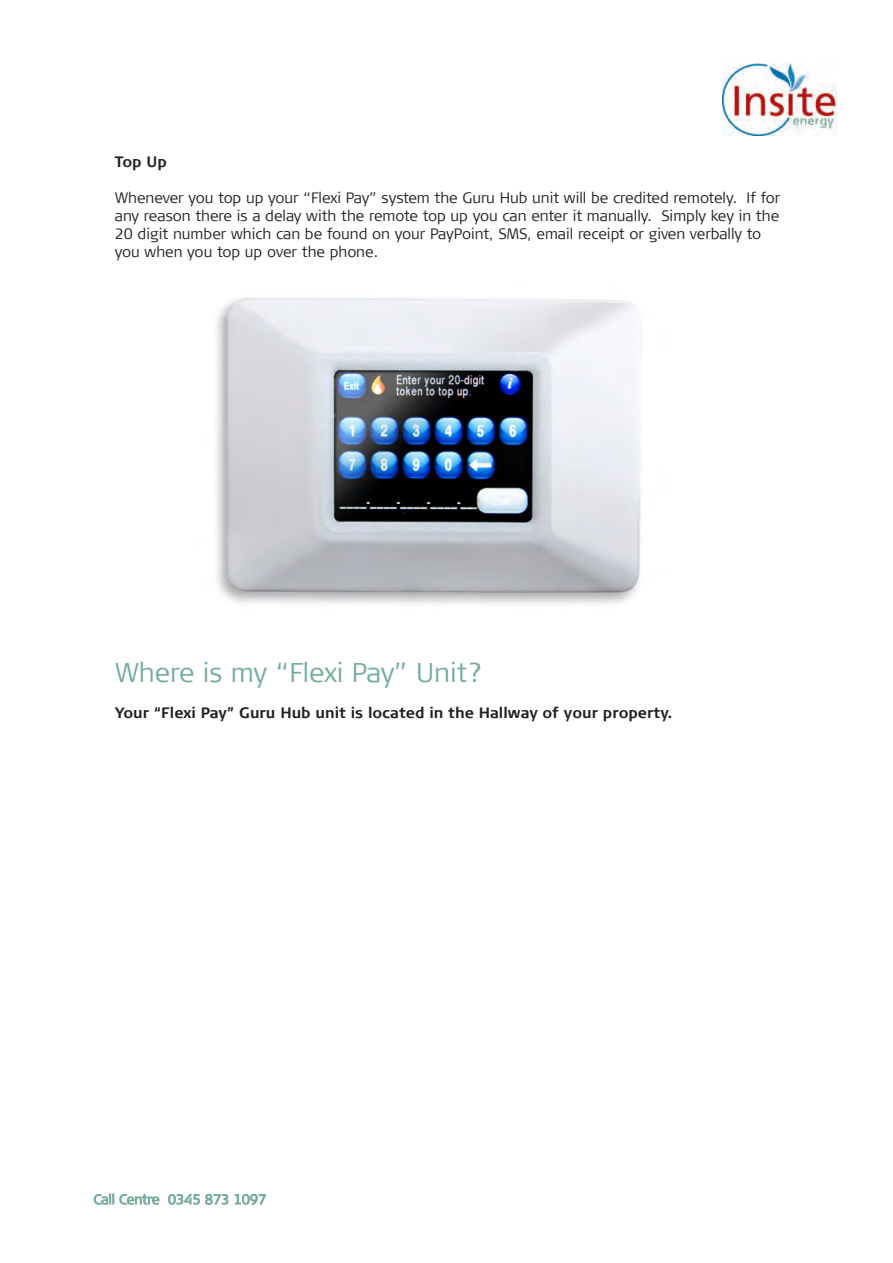
<style>
.page{position:relative;width:893px;height:1263px;background:#fff}
.page>*{position:absolute;margin:0;border:0;box-sizing:border-box;transform-origin:0 0}
.t1{font:300 27px "Signa Column";color:#74ad99}
.t2{font:300 15px/18px "Signa Column";color:#231f20}
.t3{font:700 15px "Signa Normal";color:#231f20}
</style>
<div class="page">
<img style="left:723px;top:64px;width:114px;height:72px">
<img style="left:216px;top:297px;width:425px;height:308px">
<svg style="left:94px;top:1194px;width:66px;height:11px"></svg>
<svg style="left:168px;top:1193px;width:61px;height:12px"></svg>
<svg style="left:235px;top:1194px;width:31px;height:11px"></svg>
<p class="t3" style="left:115px;top:153px;width:54px">Top Up</p>
<p class="t2" style="left:115px;top:189px;width:667px">Whenever you top up your “Flexi Pay” system the Guru Hub unit will be credited remotely. If for any reason there is a delay with the remote top up you can enter it manually. Simply key in the 20 digit number which can be found on your PayPoint, SMS, email receipt or given verbally to you when you top up over the phone.</p>
<p class="t1" style="left:115px;top:657px;width:369px">Where is my “Flexi Pay” Unit?</p>
<p class="t3" style="left:115px;top:704px;width:559px">Your “Flexi Pay” Guru Hub unit is located in the Hallway of your property.</p>
</div>
